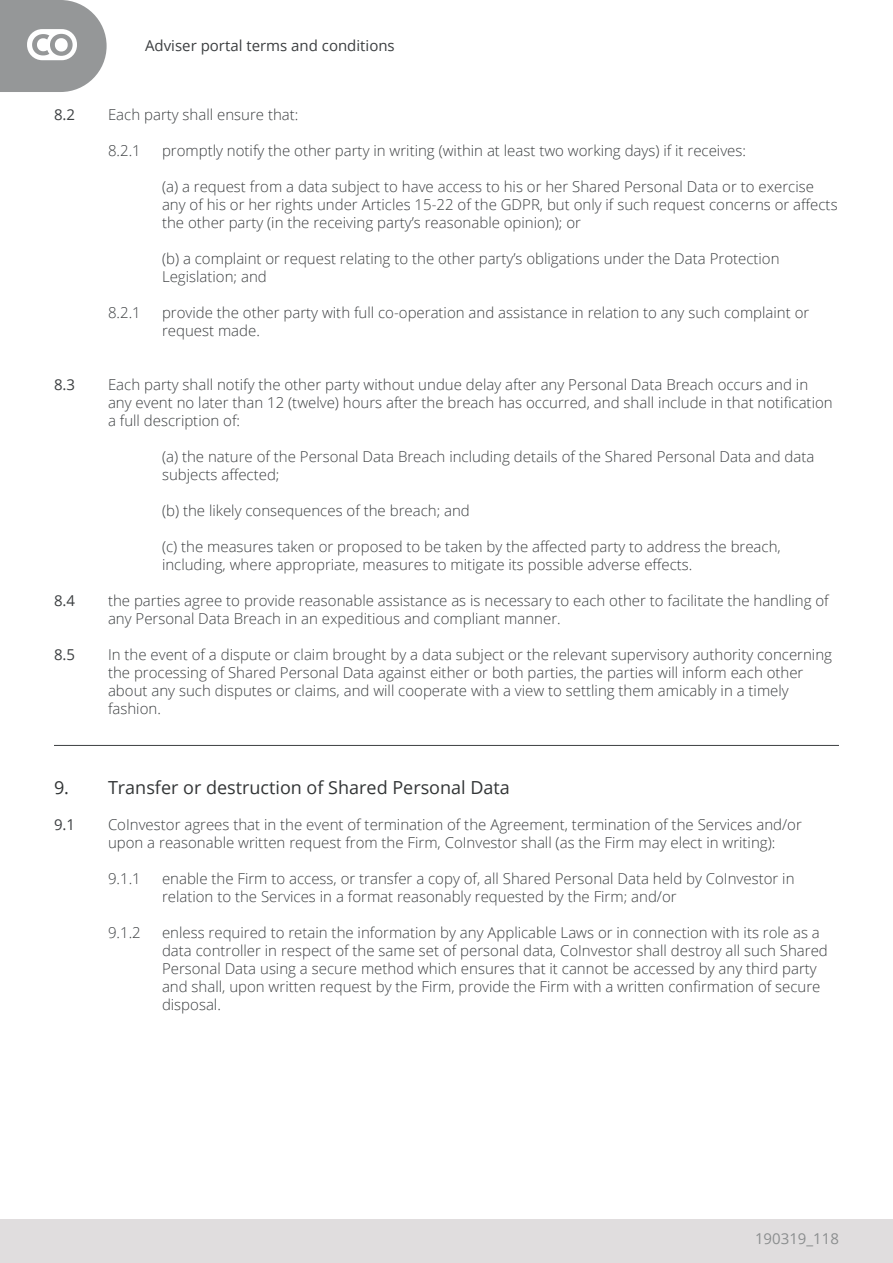
<style>
.page{position:relative;width:893px;height:1263px;background:#fff}
.page>*{position:absolute;margin:0;border:0;box-sizing:border-box;transform-origin:0 0}
.t1{font:18px "Open Sans";color:#323536}
.t2{font:300 15px/18px "Open Sans";color:#3c3f41}
.t3{font:15px "Open Sans";color:#3c3f41}
.t4{font:15px "Open Sans";color:#8b8e8f}
</style>
<div class="page">
<div style="left:0;top:1219px;width:893px;height:44px;background:#e0ddde"></div>
<svg style="left:0;top:0;width:107px;height:92px"></svg>
<hr style="left:54px;top:745px;width:785px;height:1px;background:#3c3f41">
<p class="t3" style="left:145px;top:35px;width:251px">Adviser portal terms and conditions</p>
<p class="t3" style="left:54px;top:105px;width:23px">8.2</p>
<p class="t2" style="left:108px;top:106px;width:192px">Each party shall ensure that:</p>
<p class="t2" style="left:108px;top:142px;width:34px">8.2.1</p>
<p class="t2" style="left:162px;top:142px;width:585px">promptly notify the other party in writing (within at least two working days) if it receives:</p>
<p class="t2" style="left:162px;top:178px;width:677px">(a) a request from a data subject to have access to his or her Shared Personal Data or to exercise any of his or her rights under Articles 15-22 of the GDPR, but only if such request concerns or affects the other party (in the receiving party’s reasonable opinion); or</p>
<p class="t2" style="left:162px;top:250px;width:619px">(b) a complaint or request relating to the other party’s obligations under the Data Protection<br>Legislation; and</p>
<p class="t2" style="left:108px;top:304px;width:34px">8.2.1</p>
<p class="t2" style="left:162px;top:304px;width:649px">provide the other party with full co-operation and assistance in relation to any such complaint or request made.</p>
<p class="t3" style="left:54px;top:375px;width:23px">8.3</p>
<p class="t2" style="left:108px;top:376px;width:726px">Each party shall notify the other party without undue delay after any Personal Data Breach occurs and in any event no later than 12 (twelve) hours after the breach has occurred, and shall include in that notification a full description of:</p>
<p class="t2" style="left:162px;top:448px;width:654px">(a) the nature of the Personal Data Breach including details of the Shared Personal Data and data subjects affected;</p>
<p class="t2" style="left:162px;top:502px;width:309px">(b) the likely consequences of the breach; and</p>
<p class="t2" style="left:162px;top:538px;width:620px">(c) the measures taken or proposed to be taken by the affected party to address the breach, including, where appropriate, measures to mitigate its possible adverse effects.</p>
<p class="t3" style="left:54px;top:591px;width:23px">8.4</p>
<p class="t2" style="left:108px;top:592px;width:722px">the parties agree to provide reasonable assistance as is necessary to each other to facilitate the handling of any Personal Data Breach in an expeditious and compliant manner.</p>
<p class="t3" style="left:54px;top:645px;width:23px">8.5</p>
<p class="t2" style="left:108px;top:646px;width:725px">In the event of a dispute or claim brought by a data subject or the relevant supervisory authority concerning the processing of Shared Personal Data against either or both parties, the parties will inform each other about any such disputes or claims, and will cooperate with a view to settling them amicably in a timely fashion.</p>
<p class="t1" style="left:54px;top:775px;width:457px">9. Transfer or destruction of Shared Personal Data</p>
<p class="t3" style="left:54px;top:814px;width:23px">9.1</p>
<p class="t2" style="left:108px;top:815px;width:695px">CoInvestor agrees that in the event of termination of the Agreement, termination of the Services and/or upon a reasonable written request from the Firm, CoInvestor shall (as the Firm may elect in writing):</p>
<p class="t2" style="left:108px;top:869px;width:34px">9.1.1</p>
<p class="t2" style="left:162px;top:869px;width:634px">enable the Firm to access, or transfer a copy of, all Shared Personal Data held by CoInvestor in relation to the Services in a format reasonably requested by the Firm; and/or</p>
<p class="t2" style="left:108px;top:923px;width:34px">9.1.2</p>
<p class="t2" style="left:162px;top:923px;width:667px">enless required to retain the information by any Applicable Laws or in connection with its role as a data controller in respect of the same set of personal data, CoInvestor shall destroy all such Shared Personal Data using a secure method which ensures that it cannot be accessed by any third party and shall, upon written request by the Firm, provide the Firm with a written confirmation of secure disposal.</p>
<p class="t4" style="left:755px;top:1228px;width:85px">190319_118</p>
</div>
